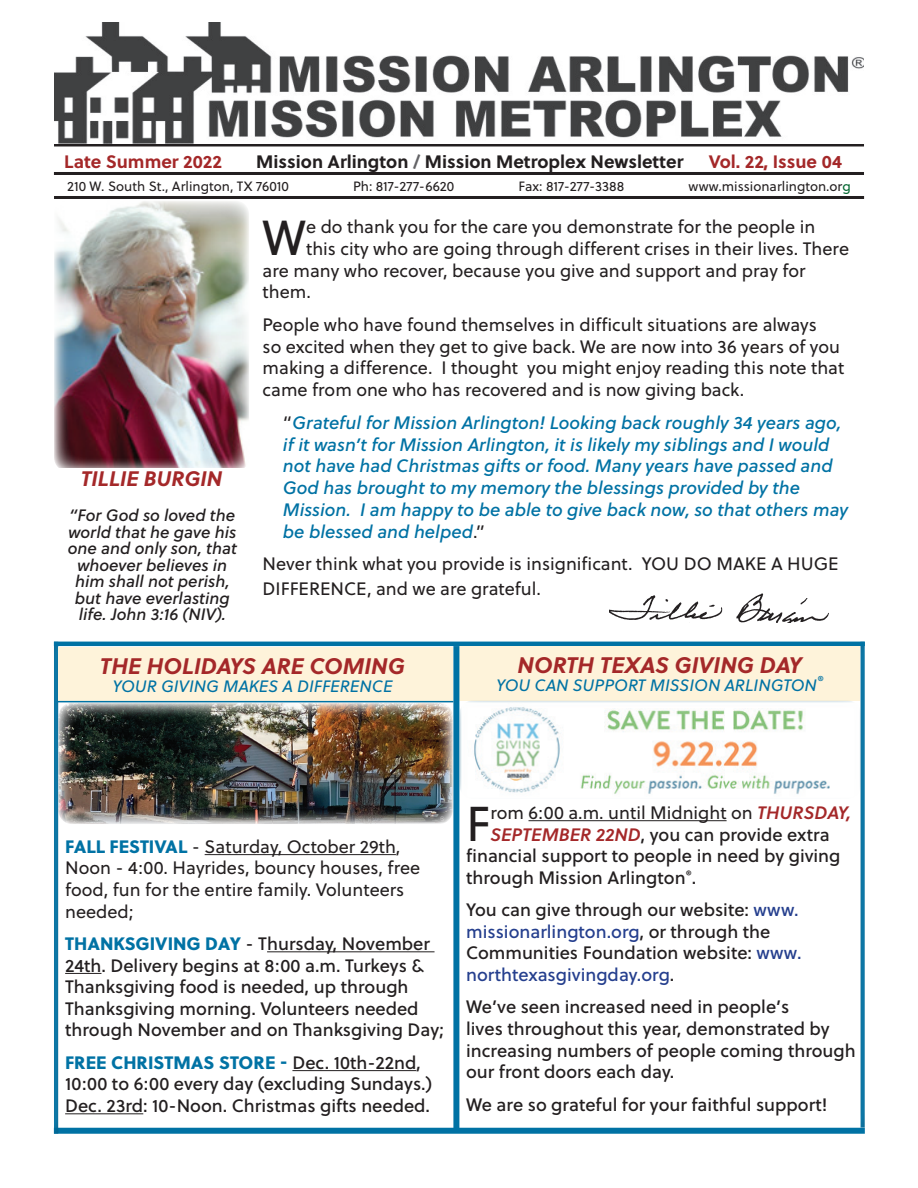
<style>
.page{position:relative;width:918px;height:1188px;background:#fff}
.page>*{position:absolute;margin:0;border:0;box-sizing:border-box;transform-origin:0 0}
.t1{font:49.05px "Soleil";color:#231f20}
.t2{font:48.9px "Soleil";color:#231f20}
.t3{font:italic 700 22.5px "Soleil";color:#a42829}
.t4{font:italic 700 21px "Soleil";color:#a42829}
.t5{font:18px/21.6px "Soleil Bk";color:#231f20}
.t6{font:18px/21.6px "Soleil";color:#231f20}
.t7{font:italic 18px/21.8px "Soleil Bk";color:#0072a4}
.t8{font:700 18px "Soleil";color:#231f20}
.t9{font:18px "Soleil Xb";color:#0072a4}
.t10{font:700 18px "Soleil";color:#a42829}
.t11{font:italic 16.5px/16.5px "Soleil Bk";color:#231f20;text-align:center}
.t12{font:italic 16.5px "Soleil";color:#0072a4}
.t13{font:13.5px "Soleil";color:#231f20}
.s1{color:#636366}
.s2{color:#a42829}
.s3{color:#00652e}
.s4{font-family:"Soleil";font-style:normal;color:#231f20}
.s5{font-family:"Soleil Xb";color:#0072a4}
.s6{font-family:"Soleil Bk";color:#231f20}
.s7{font-family:"Soleil Sb";font-style:italic;color:#a42829}
.s8{color:#253f8e}
</style>
<div class="page">
<hr style="left:54px;top:143px;width:810px;height:3px;background:#231f20">
<hr style="left:54px;top:172px;width:810px;height:3px;background:#231f20">
<hr style="left:54px;top:196px;width:810px;height:3px;background:#231f20">
<img style="left:54px;top:22px;width:810px;height:122px">
<div style="left:54px;top:1128px;width:811px;height:6px;background:#0072a4"></div>
<img style="left:54px;top:201px;width:195px;height:267px">
<div style="left:860px;top:640px;width:6px;height:489px;background:#231f20;opacity:.5"></div>
<div style="left:53px;top:640px;width:7px;height:494px;background:#231f20;opacity:.5"></div>
<hr style="left:54px;top:642px;width:811px;height:4px;background:#0072a4">
<img style="left:609px;top:593px;width:220px;height:30px">
<div style="left:459px;top:646px;width:401px;height:54px;background:#fef3da"></div>
<div style="left:453px;top:646px;width:6px;height:485px;background:#0072a4"></div>
<img style="left:459px;top:700px;width:402px;height:99px">
<hr style="left:529px;top:820px;width:198px;height:1px;background:#231f20">
<div style="left:58px;top:647px;width:395px;height:55px;background:#fef3da"></div>
<hr style="left:205px;top:854px;width:191px;height:1px;background:#231f20">
<hr style="left:267px;top:951px;width:168px;height:1px;background:#231f20">
<hr style="left:65px;top:973px;width:36px;height:1px;background:#231f20">
<hr style="left:292px;top:1070px;width:124px;height:1px;background:#231f20">
<hr style="left:65px;top:1113px;width:78px;height:1px;background:#231f20">
<hr style="left:58px;top:701px;width:395px;height:1px;background:#0072a4">
<img style="left:58px;top:703px;width:395px;height:121px">
<p class="t10" style="left:64px;top:147px;width:159px">Late Summer 2022</p>
<p class="t8" style="left:256px;top:147px;width:587px">Mission Arlington <span class="s1">/</span> Mission Metroplex Newsletter <span class="s2">Vol. 22, Issue 04</span></p>
<p class="t13" style="left:67px;top:176px;width:223px">210 W. South St., Arlington, TX 76010</p>
<p class="t13" style="left:353px;top:176px;width:103px">Ph: 817-277-6620</p>
<p class="t13" style="left:519px;top:176px;width:107px">Fax: 817-277-3388</p>
<p class="t13" style="left:689px;top:176px;width:164px">www.missionarlington.or<span class="s3">g</span></p>
<p class="t4" style="left:81px;top:462px;width:143px">TILLIE BURGIN</p>
<p class="t11" style="left:68px;top:507px;width:171px">“For God so loved the world that he gave his one and only son, that whoever believes in him shall not perish, but have everlasting life. John 3:16 (NIV).</p>
<h1 class="t1" style="left:263px;top:202px;width:45px">W</h1>
<p class="t6" style="left:306px;top:216px;width:511px">e do thank you for the care you demonstrate for the people in</p>
<p class="t6" style="left:306px;top:237px;width:544px">this city who are going through different crises in their lives. There</p>
<p class="t6" style="left:263px;top:259px;width:544px">are many who recover, because you give and support and pray for</p>
<p class="t6" style="left:263px;top:281px;width:50px">them.</p>
<p class="t6" style="left:263px;top:313px;width:583px">People who have found themselves in difficult situations are always<br>so excited when they get to give back. We are now into 36 years of you making a difference. I thought you might enjoy reading this note that came from one who has recovered and is now giving back.</p>
<p class="t7" style="left:283px;top:411px;width:567px"><span class="s4">“</span>Grateful for Mission Arlington! Looking back roughly 34 years ago, if it wasn’t for Mission Arlington, it is likely my siblings and I would not have had Christmas gifts or food. Many years have passed and God has brought to my memory the blessings provided by the Mission. I am happy to be able to give back now, so that others may be blessed and helped<span class="s4">.”</span></p>
<p class="t6" style="left:263px;top:551px;width:578px;line-height:25.2px">Never think what you provide is insignificant. YOU DO MAKE A HUGE<br>DIFFERENCE, and we are grateful.</p>
<p class="t3" style="left:100px;top:648px;width:307px">THE HOLIDAYS ARE COMING</p>
<p class="t12" style="left:112px;top:674px;width:282px">YOUR GIVING MAKES A DIFFERENCE</p>
<p class="t3" style="left:518px;top:647px;width:286px">NORTH TEXAS GIVING DAY</p>
<p class="t12" style="left:496px;top:673px;width:329px">YOU CAN SUPPORT MISSION ARLINGTON<sup>®</sup></p>
<p class="t6" style="left:65px;top:835px;width:357px"><span class="s5">FALL FESTIVAL</span> - Saturday, October 29th, Noon - 4:00. Hayrides, bouncy houses, free food, fun for the entire family. Volunteers needed;</p>
<p class="t5" style="left:65px;top:932px;width:380px"><span class="s5">THANKSGIVING DAY</span> - Thursday, November 24th. Delivery begins at 8:00 a.m. Turkeys &amp; Thanksgiving food is needed, up through Thanksgiving morning. Volunteers needed through November and on Thanksgiving Day;</p>
<p class="t9" style="left:65px;top:1048px;width:357px">FREE CHRISTMAS STORE - <span class="s6">Dec. 10th-22nd,</span></p>
<p class="t5" style="left:65px;top:1073px;width:368px">10:00 to 6:00 every day (excluding Sundays.)<br>Dec. 23rd: 10-Noon. Christmas gifts needed.</p>
<h2 class="t2" style="left:466px;top:788px;width:26px">F</h2>
<p class="t6" style="left:490px;top:801px;width:362px">rom 6:00 a.m. until Midnight on <span class="s7">THURSDAY,</span></p>
<p class="t5" style="left:466px;top:823px;width:376px;text-indent:24px"><span class="s7">SEPTEMBER 22ND</span>, you can provide extra financial support to people in need by giving through Mission Arlington<sup>®</sup>.</p>
<p class="t5" style="left:466px;top:898px;width:337px">You can give through our website: <span class="s8">www. missionarlington.org</span>, or through the Communities Foundation website: <span class="s8">www. northtexasgivingday.org</span>.</p>
<p class="t5" style="left:466px;top:995px;width:391px">We’ve seen increased need in people’s<br>lives throughout this year, demonstrated by increasing numbers of people coming through our front doors each day.</p>
<p class="t5" style="left:466px;top:1093px;width:363px">We are so grateful for your faithful support!</p>
</div>
